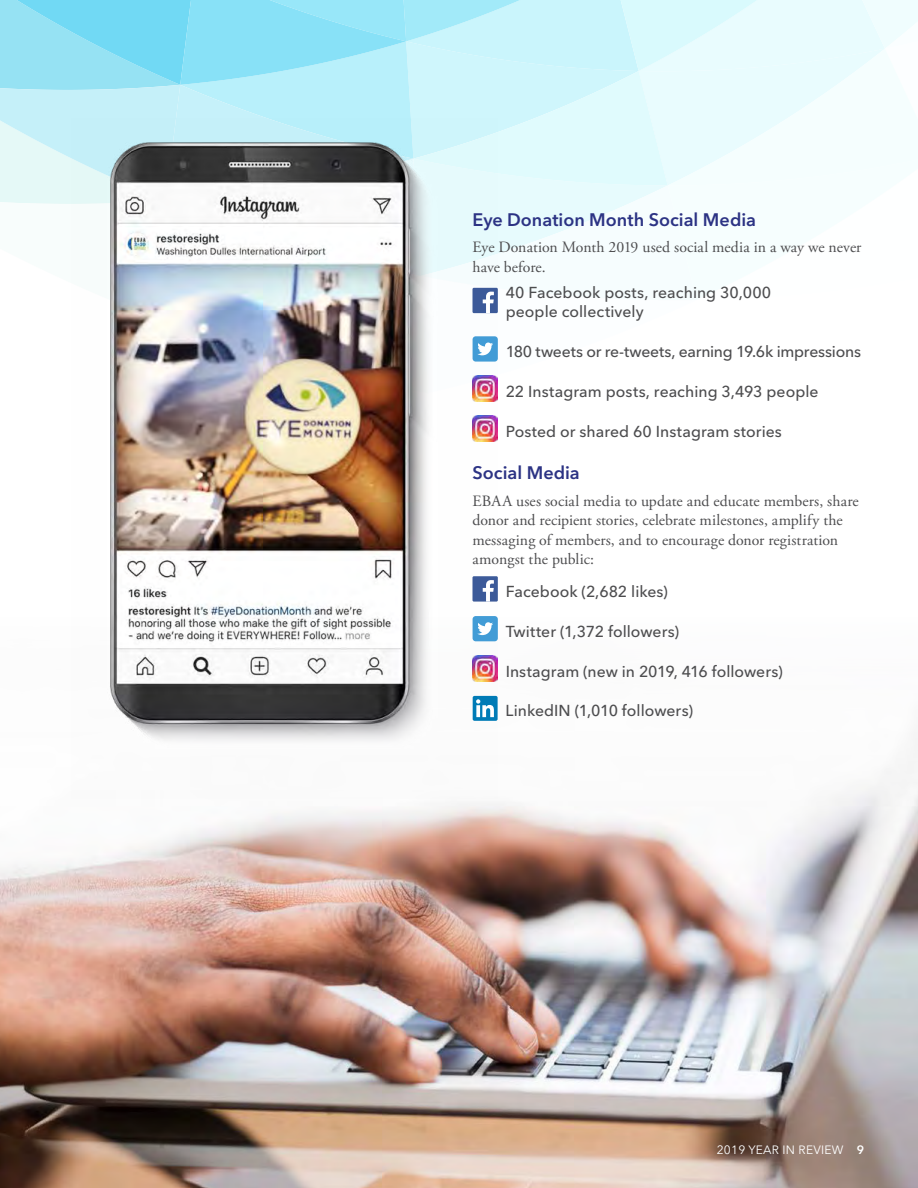
<style>
.page{position:relative;width:918px;height:1188px;background:#fff}
.page>*{position:absolute;margin:0;border:0;box-sizing:border-box;transform-origin:0 0}
.t1{font:600 18px "Avenir Next LT Pro";color:#2c3384}
.t2{font:15.75px/19.5px "Adobe Garamond Pro";letter-spacing:.005em;color:#4d4d4f}
.t3{font:500 15.75px/19.5px "Avenir Next LT Pro";letter-spacing:.005em;color:#4d4d4f}
.t4{font:500 15.75px "Avenir Next LT Pro";letter-spacing:-.015em;color:#4d4d4f}
.t5{font:12px "Avenir Next LT Pro";letter-spacing:.02em;color:#fff}
.s1{font-weight:600}
</style>
<div class="page">
<img style="left:0;top:892px;width:918px;height:296px">
<svg style="left:0;top:738px;width:918px;height:154px;fill:#f5f4f5"></svg>
<img style="left:71px;top:393px;width:427px;height:406px">
<svg style="left:0;top:0;width:918px;height:393px"></svg>
<img style="left:472px;top:376px;width:26px;height:25px">
<img style="left:472px;top:416px;width:26px;height:25px">
<div style="left:473px;top:576px;width:25px;height:26px;background:#3c5a99"></div>
<svg style="left:483px;top:580px;width:11px;height:22px"></svg>
<div style="left:473px;top:616px;width:25px;height:25px;background:#429cd6;border-radius:3px"></div>
<svg style="left:477px;top:622px;width:16px;height:13px"></svg>
<img style="left:472px;top:656px;width:26px;height:25px">
<div style="left:473px;top:696px;width:25px;height:25px;background:#007bb6;border-radius:2px"></div>
<svg style="left:476px;top:699px;width:18px;height:18px"></svg>
<p class="t1" style="left:472px;top:209px;width:285px">Eye Donation Month Social Media</p>
<p class="t2" style="left:472px;top:238px;width:390px">Eye Donation Month 2019 used social media in a way we never have before.</p>
<p class="t3" style="left:506px;top:283px;width:267px">40 Facebook posts, reaching 30,000 people collectively</p>
<p class="t4" style="left:506px;top:342px;width:357px">180 tweets or re-tweets, earning 19.6k impressions</p>
<p class="t3" style="left:506px;top:382px;width:314px">22 Instagram posts, reaching 3,493 people</p>
<p class="t3" style="left:506px;top:421px;width:278px">Posted or shared 60 Instagram stories</p>
<p class="t1" style="left:472px;top:462px;width:109px">Social Media</p>
<p class="t2" style="left:472px;top:491px;width:388px">EBAA uses social media to update and educate members, share donor and recipient stories, celebrate milestones, amplify the messaging of members, and to encourage donor registration amongst the public:</p>
<p class="t3" style="left:506px;top:582px;width:164px">Facebook (2,682 likes)</p>
<p class="t3" style="left:506px;top:622px;width:175px">Twitter (1,372 followers)</p>
<p class="t3" style="left:506px;top:661px;width:279px">Instagram (new in 2019, 416 followers)</p>
<p class="t3" style="left:506px;top:701px;width:189px">LinkedIN (1,010 followers)</p>
<p class="t5" style="left:717px;top:1142px;width:149px">2019 YEAR IN REVIEW <span class="s1">9</span></p>
</div>
